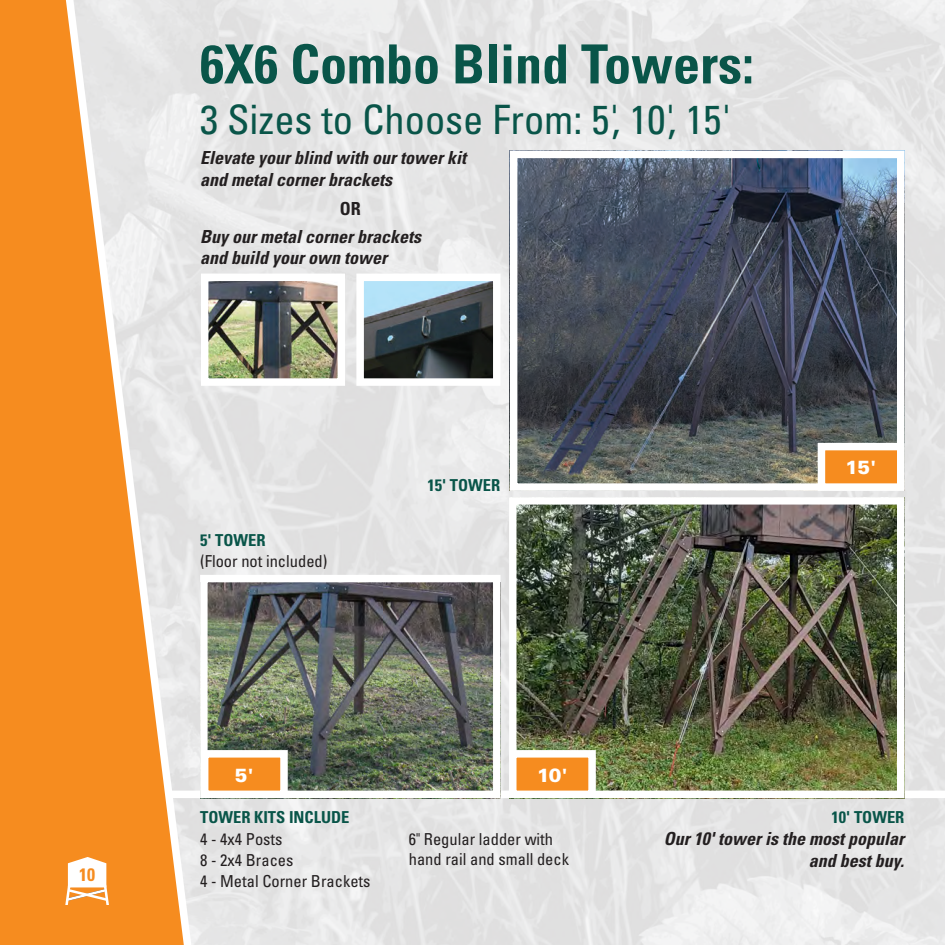
<style>
.page{position:relative;width:945px;height:945px;background:#fff}
.page>*{position:absolute;margin:0;border:0;box-sizing:border-box;transform-origin:0 0}
.t1{font:700 condensed 54px "Univers";color:#095549}
.t2{font:condensed 40.5px "Univers";color:#095549}
.t3{font:900 19.05px "Univers";color:#fff}
.t4{font:italic 700 condensed 18px/21.6px "Univers";color:#231f20}
.t5{font:700 condensed 18px "Univers";color:#231f20}
.t6{font:700 condensed 18px "Univers";color:#f68c1f}
.Subhead{font:condensed 16.5px/19.8px "Univers";color:#231f20}
.Subhead-2{font:700 condensed 16.5px "Univers";color:#095549}
</style>
<div class="page">
<img style="left:197px;top:0;width:748px;height:945px">
<div style="left:27px;top:791px;width:918px;height:7px;background:#fff"></div>
<svg style="left:0;top:0;width:197px;height:945px;background:#f1af6a"></svg>
<img style="left:209px;top:584px;width:283px;height:205px">
<div style="left:200px;top:575px;width:301px;height:223px;border:8px solid #fff"></div>
<img style="left:518px;top:506px;width:377px;height:283px">
<div style="left:509px;top:497px;width:395px;height:301px;border:8px solid #fff"></div>
<img style="left:519px;top:160px;width:376px;height:322px">
<div style="left:510px;top:151px;width:394px;height:340px;border:8px solid #fff"></div>
<svg style="left:65px;top:857px;width:44px;height:47px"></svg>
<img style="left:210px;top:283px;width:126px;height:94px">
<div style="left:201px;top:274px;width:144px;height:112px;border:8px solid #fff"></div>
<img style="left:365px;top:283px;width:127px;height:94px">
<div style="left:356px;top:274px;width:145px;height:112px;border:8px solid #fff"></div>
<svg style="left:197px;top:746px;width:95px;height:56px"></svg>
<svg style="left:505px;top:746px;width:95px;height:56px"></svg>
<svg style="left:814px;top:439px;width:94px;height:56px"></svg>
<p class="t6" style="left:79px;top:863px;width:17px">10</p>
<p class="t1" style="left:200px;top:31px;width:555px">6X6 Combo Blind Towers:</p>
<p class="t2" style="left:200px;top:94px;width:533px">3 Sizes to Choose From: 5', 10', 15'</p>
<p class="t4" style="left:200px;top:147px;width:267px">Elevate your blind with our tower kit and metal corner brackets</p>
<p class="t5" style="left:340px;top:198px;width:23px">OR</p>
<p class="t4" style="left:200px;top:226px;width:222px;line-height:21px">Buy our metal corner brackets and build your own tower</p>
<p class="Subhead-2" style="left:200px;top:530px;width:67px">5' TOWER</p>
<p class="Subhead" style="left:200px;top:551px;width:129px">(Floor not included)</p>
<p class="Subhead-2" style="left:427px;top:475px;width:74px">15' TOWER</p>
<p class="t3" style="left:235px;top:763px;width:21px">5'</p>
<p class="t3" style="left:537px;top:763px;width:32px">10'</p>
<p class="t3" style="left:846px;top:456px;width:32px">15'</p>
<p class="Subhead-2" style="left:200px;top:807px;width:151px">TOWER KITS INCLUDE</p>
<p class="Subhead-2" style="left:832px;top:807px;width:74px">10' TOWER</p>
<p class="Subhead" style="left:200px;top:829px;width:84px">4 - 4x4 Posts</p>
<p class="Subhead" style="left:200px;top:850px;width:95px">8 - 2x4 Braces</p>
<p class="Subhead" style="left:200px;top:871px;width:172px">4 - Metal Corner Brackets</p>
<p class="t4" style="left:664px;top:828px;width:242px;text-align:right">Our 10' tower is the most popular and best buy.</p>
<p class="Subhead" style="left:409px;top:829px;width:162px">6" Regular ladder with hand rail and small deck</p>
</div>
